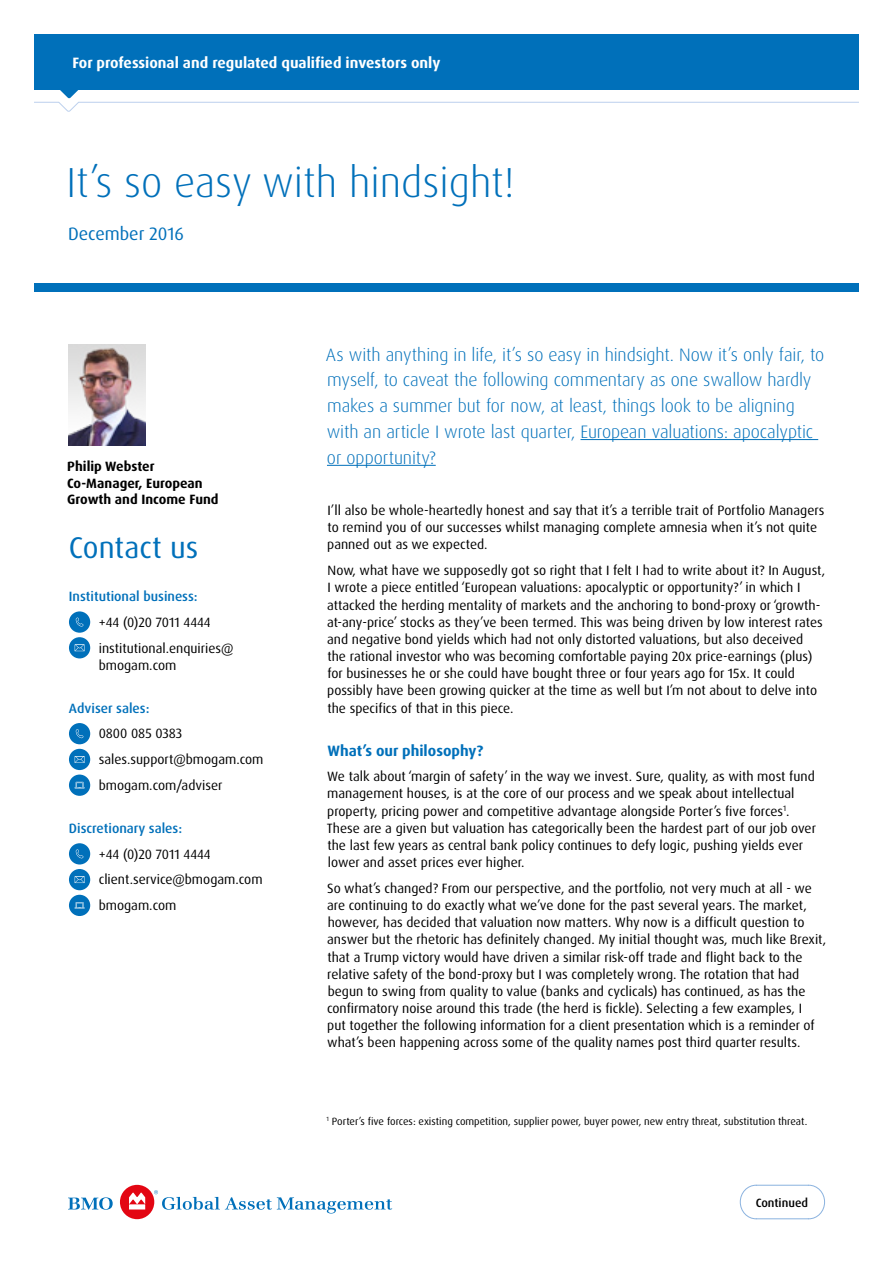
<style>
.page{position:relative;width:893px;height:1263px;background:#fff}
.page>*{position:absolute;margin:0;border:0;box-sizing:border-box;transform-origin:0 0}
.t1{font:300 42px "Dax Pro";color:#0070ba}
.t2{font:30px "Dax Pro";color:#0070ba}
.t3{font:300 18px/25.8px "Dax Pro";letter-spacing:-.005em;color:#0070ba}
.t4{font:18px "Dax Pro";color:#0070ba}
.t5{font:700 15px "Dax Pro";color:#fff}
.t6{font:700 15px "Dax Pro";color:#0070ba}
.t7{font:13.5px/17.1px "Dax Pro";color:#000}
.t8{font:500 13.5px "Dax Pro";color:#0070ba}
.t9{font:700 13.5px/16.5px "Dax Pro";color:#000}
.t10{font:500 12px "Dax Pro";color:#000}
.t11{font:10.5px "Dax Pro";color:#000}
</style>
<div class="page">
<div style="left:34px;top:34px;width:825px;height:56px;background:#0070ba"></div>
<svg style="left:34px;top:90px;width:825px;height:22px"></svg>
<svg style="left:68px;top:1197px;width:45px;height:13px"></svg>
<div style="left:120px;top:1185px;width:34px;height:34px;background:#e30613;border-radius:50%"></div>
<svg style="left:129px;top:1192px;width:16px;height:17px"></svg>
<svg style="left:154px;top:1190px;width:238px;height:23px"></svg>
<svg style="left:739px;top:1184px;width:86px;height:35px"></svg>
<div style="left:34px;top:283px;width:825px;height:9px;background:#0070ba"></div>
<div style="left:69px;top:611px;width:21px;height:22px;background:#0070ba;border-radius:50%"></div>
<svg style="left:76px;top:618px;width:7px;height:8px"></svg>
<div style="left:69px;top:637px;width:21px;height:21px;background:#0070ba;border-radius:50%"></div>
<svg style="left:75px;top:644px;width:10px;height:7px"></svg>
<div style="left:69px;top:723px;width:21px;height:21px;background:#0070ba;border-radius:50%"></div>
<svg style="left:76px;top:729px;width:7px;height:9px"></svg>
<div style="left:69px;top:749px;width:21px;height:21px;background:#0070ba;border-radius:50%"></div>
<svg style="left:75px;top:756px;width:10px;height:7px"></svg>
<div style="left:69px;top:774px;width:21px;height:22px;background:#0070ba;border-radius:50%"></div>
<svg style="left:75px;top:782px;width:10px;height:6px"></svg>
<div style="left:69px;top:843px;width:21px;height:21px;background:#0070ba;border-radius:50%"></div>
<svg style="left:76px;top:849px;width:7px;height:9px"></svg>
<div style="left:69px;top:869px;width:21px;height:21px;background:#0070ba;border-radius:50%"></div>
<svg style="left:75px;top:876px;width:10px;height:7px"></svg>
<div style="left:69px;top:895px;width:21px;height:21px;background:#0070ba;border-radius:50%"></div>
<svg style="left:75px;top:902px;width:10px;height:7px"></svg>
<img style="left:68px;top:344px;width:78px;height:101px">
<hr style="left:580px;top:439px;width:238px;height:1px;background:#0070ba">
<hr style="left:327px;top:465px;width:109px;height:1px;background:#0070ba">
<p class="t5" style="left:72px;top:53px;width:370px">For professional and regulated qualified investors only</p>
<h1 class="t1" style="left:66px;top:156px;width:450px">It’s so easy with hindsight!</h1>
<h3 class="t4" style="left:68px;top:223px;width:117px">December 2016</h3>
<p class="t9" style="left:67px;top:458px;width:153px">Philip Webster<br>Co-Manager, European<br>Growth and Income Fund</p>
<h2 class="t2" style="left:69px;top:528px;width:131px">Contact us</h2>
<p class="t8" style="left:69px;top:588px;width:130px">Institutional business:</p>
<p class="t7" style="left:99px;top:609px;width:136px;line-height:25.8px">+44 (0)20 7011 4444 institutional.enquiries@</p>
<p class="t7" style="left:99px;top:656px;width:79px">bmogam.com</p>
<p class="t8" style="left:69px;top:699px;width:82px">Adviser sales:</p>
<p class="t7" style="left:99px;top:721px;width:166px;line-height:25.8px">0800 085 0383 sales.support@bmogam.com bmogam.com/adviser</p>
<p class="t8" style="left:69px;top:819px;width:115px">Discretionary sales:</p>
<p class="t7" style="left:99px;top:841px;width:165px;line-height:25.8px">+44 (0)20 7011 4444 client.service@bmogam.com bmogam.com</p>
<p class="t3" style="left:326px;top:341px;width:500px">As with anything in life, it’s so easy in hindsight. Now it’s only fair, to myself, to caveat the following commentary as one swallow hardly makes a summer but for now, at least, things look to be aligning with an article I wrote last quarter, European valuations: apocalyptic or opportunity?</p>
<p class="t7" style="left:327px;top:502px;width:499px">I’ll also be whole-heartedly honest and say that it’s a terrible trait of Portfolio Managers to remind you of our successes whilst managing complete amnesia when it’s not quite panned out as we expected.</p>
<p class="t7" style="left:327px;top:562px;width:500px">Now, what have we supposedly got so right that I felt I had to write about it? In August, I wrote a piece entitled ‘European valuations: apocalyptic or opportunity?’ in which I attacked the herding mentality of markets and the anchoring to bond-proxy or ‘growth&shy;at-any-price’ stocks as they’ve been termed. This was being driven by low interest rates and negative bond yields which had not only distorted valuations, but also deceived<br>the rational investor who was becoming comfortable paying 20x price-earnings (plus) for businesses he or she could have bought three or four years ago for 15x. It could possibly have been growing quicker at the time as well but I’m not about to delve into the specifics of that in this piece.</p>
<p class="t6" style="left:327px;top:741px;width:158px">What’s our philosophy?</p>
<p class="t7" style="left:327px;top:768px;width:491px">We talk about ‘margin of safety’ in the way we invest. Sure, quality, as with most fund management houses, is at the core of our process and we speak about intellectual property, pricing power and competitive advantage alongside Porter’s five forces<sup>1</sup>.<br>These are a given but valuation has categorically been the hardest part of our job over the last few years as central bank policy continues to defy logic, pushing yields ever lower and asset prices ever higher.</p>
<p class="t7" style="left:327px;top:880px;width:501px">So what’s changed? From our perspective, and the portfolio, not very much at all - we are continuing to do exactly what we’ve done for the past several years. The market, however, has decided that valuation now matters. Why now is a difficult question to answer but the rhetoric has definitely changed. My initial thought was, much like Brexit, that a Trump victory would have driven a similar risk-off trade and flight back to the relative safety of the bond-proxy but I was completely wrong. The rotation that had begun to swing from quality to value (banks and cyclicals) has continued, as has the confirmatory noise around this trade (the herd is fickle). Selecting a few examples, I<br>put together the following information for a client presentation which is a reminder of what’s been happening across some of the quality names post third quarter results.</p>
<p class="t11" style="left:327px;top:1114px;width:482px"><sup>1</sup> Porter’s five forces: existing competition, supplier power, buyer power, new entry threat, substitution threat.</p>
<p class="t10" style="left:756px;top:1195px;width:54px">Continued</p>
</div>
